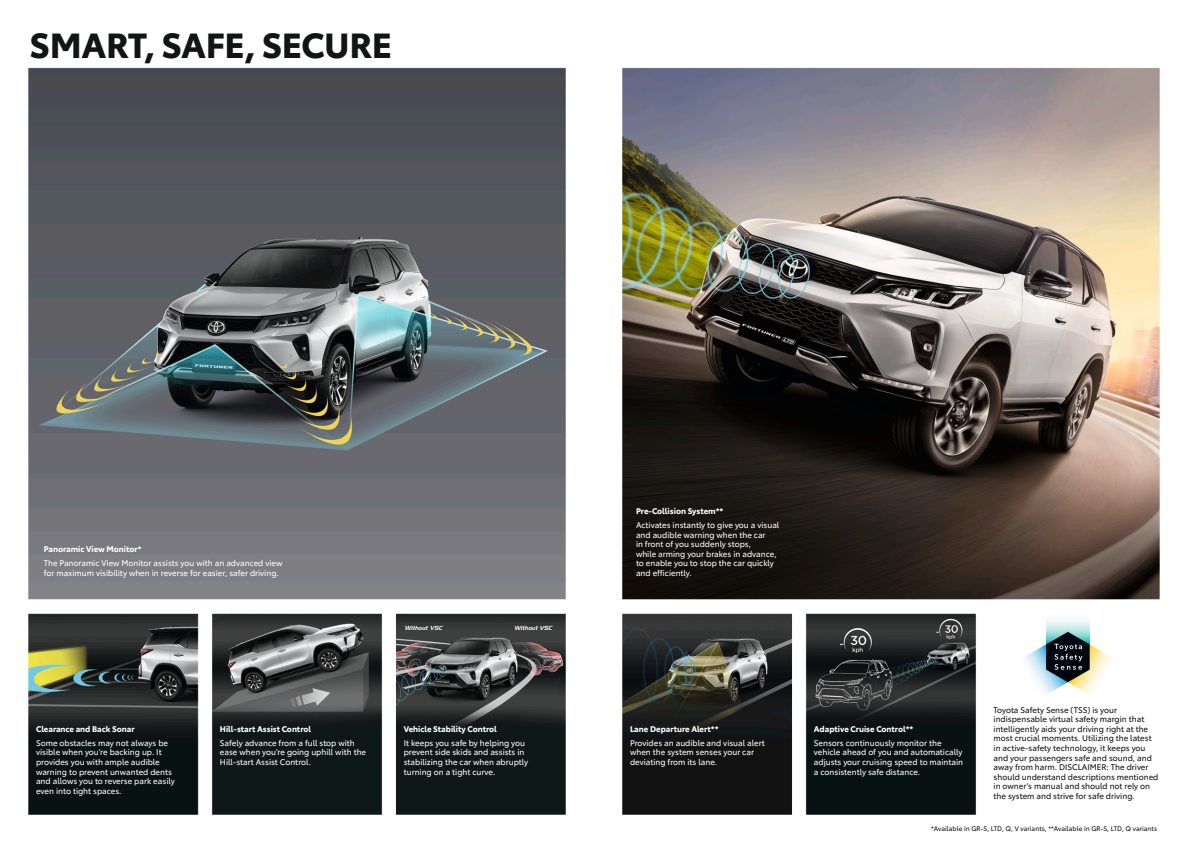
<style>
.page{position:relative;width:1188px;height:846px;background:#fff}
.page>*{position:absolute;margin:0;border:0;box-sizing:border-box;transform-origin:0 0}
.t1{font:700 34px "Toyota Type";letter-spacing:-.01em;color:#131414}
.t2{font:8px/9.6px "Toyota Type";color:#fff}
.t3{font:8px/9.6px "Toyota Type";color:#131414}
.t4{font:700 8px "Toyota Type";color:#fff}
.t5{font:6.5px "Toyota Type";color:#131414}
.t6{font:italic 5.8px "Handel Gothic";color:#fff}
</style>
<div class="page">
<img style="left:28px;top:67px;width:1132px;height:748px">
<img style="left:1046px;top:612px;width:44px;height:20px">
<img style="left:1018px;top:644px;width:50px;height:54px">
<img style="left:1068px;top:644px;width:50px;height:54px">
<svg style="left:1046px;top:632px;width:44px;height:50px"></svg>
<h1 class="t1" style="left:30px;top:19px;width:364px">SMART, SAFE, SECURE</h1>
<p class="t4" style="left:44px;top:543px;width:99px">Panoramic View Monitor*</p>
<p class="t2" style="left:44px;top:558px;width:240px">The Panoramic View Monitor assists you with an advanced view for maximum visibility when in reverse for easier, safer driving.</p>
<p class="t6" style="left:404px;top:626px;width:41px">Without VSC</p>
<p class="t6" style="left:514px;top:626px;width:41px">Without VSC</p>
<p class="t4" style="left:36px;top:723px;width:100px">Clearance and Back Sonar</p>
<p class="t2" style="left:36px;top:738px;width:140px">Some obstacles may not always be visible when you’re backing up. It provides you with ample audible warning to prevent unwanted dents and allows you to reverse park easily even into tight spaces.</p>
<p class="t4" style="left:220px;top:723px;width:93px">Hill-start Assist Control</p>
<p class="t2" style="left:220px;top:738px;width:148px">Safely advance from a full stop with ease when you’re going uphill with the<br>Hill-start Assist Control.</p>
<p class="t4" style="left:404px;top:723px;width:95px">Vehicle Stability Control</p>
<p class="t2" style="left:404px;top:738px;width:126px">It keeps you safe by helping you prevent side skids and assists in stabilizing the car when abruptly turning on a tight curve.</p>
<p class="t4" style="left:636px;top:505px;width:89px">Pre-Collision System**</p>
<p class="t2" style="left:636px;top:520px;width:145px">Activates instantly to give you a visual and audible warning when the car<br>in front of you suddenly stops,<br>while arming your brakes in advance, to enable you to stop the car quickly and efficiently.</p>
<p class="t4" style="left:630px;top:723px;width:90px">Lane Departure Alert**</p>
<p class="t2" style="left:630px;top:738px;width:136px">Provides an audible and visual alert when the system senses your car deviating from its lane.</p>
<p class="t3" style="left:994px;top:704px;width:166px">Toyota Safety Sense (TSS) is your indispensable virtual safety margin that intelligently aids your driving right at the most crucial moments. Utilizing the latest in active-safety technology, it keeps you and your passengers safe and sound, and away from harm. DISCLAIMER: The driver should understand descriptions mentioned in owner’s manual and should not rely on the system and strive for safe driving.</p>
<p class="t5" style="left:931px;top:824px;width:228px">*Available in GR-S, LTD, Q, V variants, **Available in GR-S, LTD, Q variants</p>
<p class="t4" style="left:814px;top:723px;width:101px">Adaptive Cruise Control**</p>
<p class="t2" style="left:814px;top:738px;width:151px">Sensors continuously monitor the vehicle ahead of you and automatically adjusts your cruising speed to maintain a consistently safe distance.</p>
</div>
